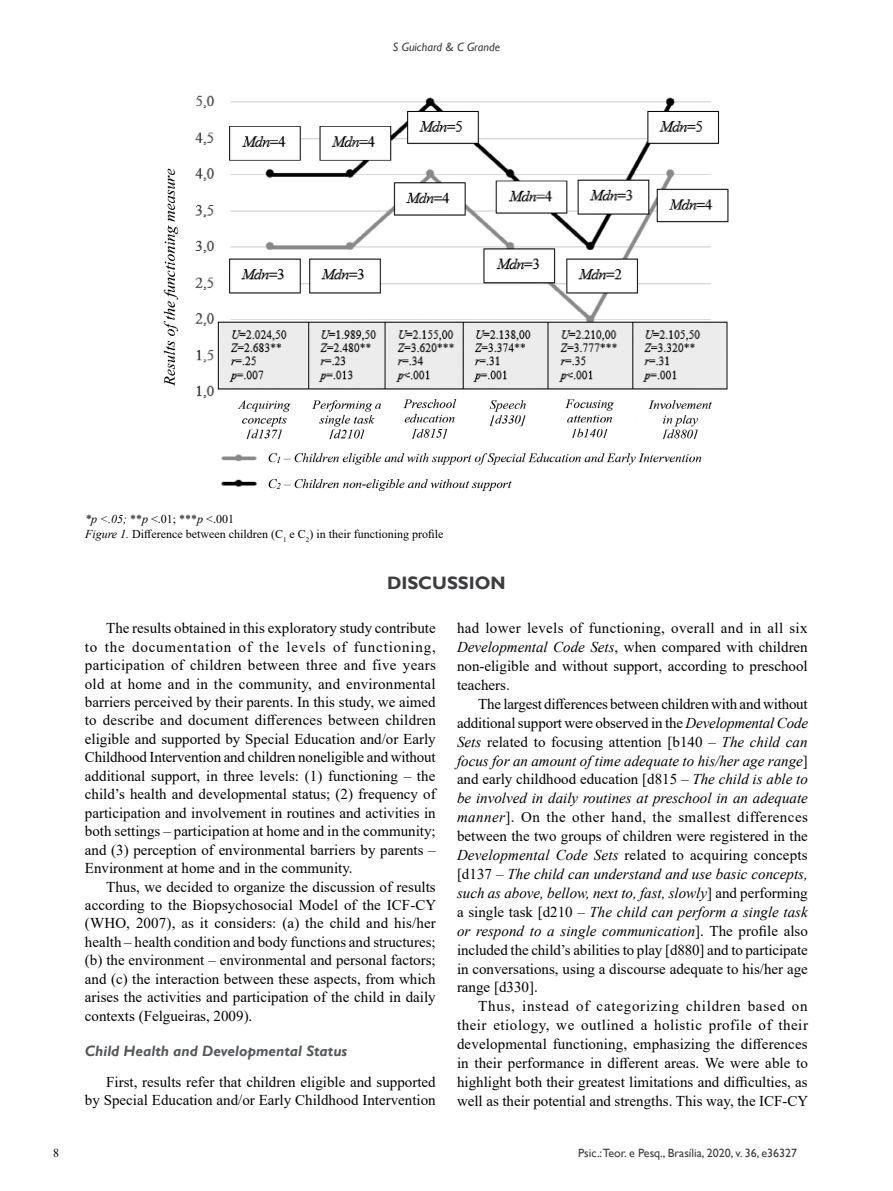
<style>
.page{position:relative;width:893px;height:1191px;background:#fff}
.page>*{position:absolute;margin:0;border:0;box-sizing:border-box;transform-origin:0 0}
.t1{font:700 18px "Gill Sans";color:#3d3d3f}
.t2{font:15px/18.9px "Times New Roman";color:#000;text-align:justify}
.t3{font:italic 700 15px "Gill Sans";color:#57585a}
.t4{font:12px/15px "Times New Roman";color:#000}
.t5{font:12px "Gill Sans";color:#3d3d3f}
.t6{font:italic 12px "Gill Sans";color:#3d3d3f}
.s1{font-style:italic}
</style>
<div class="page">
<img style="left:163px;top:95px;width:566px;height:396px">
<p class="t6" style="left:393px;top:40px;width:109px">S Guichard &amp; C Grande</p>
<p class="t4" style="left:85px;top:511px;width:360px"><span class="s1">*p &lt;.05;</span> **<span class="s1">p</span> &lt;.01; ***<span class="s1">p</span> &lt;.001<br><span class="s1">Figure 1.</span> Difference between children (C<sub>1</sub> e C<sub>2</sub>) in their functioning profile</p>
<p class="t1" style="left:387px;top:572px;width:120px">DISCUSSION</p>
<p class="t2" style="left:85px;top:618px;width:352px;line-height:18.5px;text-indent:21px">The results obtained in this exploratory study contribute to the documentation of the levels of functioning, participation of children between three and five years old at home and in the community, and environmental barriers perceived by their parents. In this study, we aimed to describe and document differences between children eligible and supported by Special Education and/or Early Childhood Intervention and children noneligible and without additional support, in three levels: (1) functioning – the child’s health and developmental status; (2) frequency of participation and involvement in routines and activities in both settings – participation at home and in the community; and (3) perception of environmental barriers by parents – Environment at home and in the community.</p>
<p class="t2" style="left:85px;top:877px;width:353px;line-height:18.5px;text-indent:21px">Thus, we decided to organize the discussion of results according to the Biopsychosocial Model of the ICF-CY (WHO, 2007), as it considers: (a) the child and his/her health – health condition and body functions and structures; (b) the environment – environmental and personal factors; and (c) the interaction between these aspects, from which arises the activities and participation of the child in daily contexts (Felgueiras, 2009).</p>
<p class="t3" style="left:85px;top:1042px;width:264px">Child Health and Developmental Status</p>
<p class="t2" style="left:85px;top:1072px;width:352px;line-height:18.5px;text-align:right">First, results refer that children eligible and supported<br>by Special Education and/or Early Childhood Intervention</p>
<p class="t2" style="left:457px;top:618px;width:352px">had lower levels of functioning, overall and in all six <span class="s1">Developmental Code Sets</span>, when compared with children non-eligible and without support, according to preschool teachers.</p>
<p class="t2" style="left:457px;top:694px;width:352px;text-indent:21px">The largest differences between children with and without additional support were observed in the <span class="s1">Developmental Code Sets</span> related to focusing attention [b140 – <span class="s1">The child can focus for an amount of time adequate to his/her age range</span>] and early childhood education [d815 – <span class="s1">The child is able to be involved in daily routines at preschool in an adequate manner</span>]. On the other hand, the smallest differences between the two groups of children were registered in the <span class="s1">Developmental Code Sets</span> related to acquiring concepts [d137 – <span class="s1">The child can understand and use basic concepts, such as above, bellow, next to, fast, slowly</span>] and performing a single task [d210 – <span class="s1">The child can perform a single task or respond to a single communication</span>]. The profile also included the child’s abilities to play [d880] and to participate in conversations, using a discourse adequate to his/her age range [d330].</p>
<p class="t2" style="left:457px;top:996px;width:353px;text-indent:21px">Thus, instead of categorizing children based on their etiology, we outlined a holistic profile of their developmental functioning, emphasizing the differences in their performance in different areas. We were able to highlight both their greatest limitations and difficulties, as well as their potential and strengths. This way, the ICF-CY</p>
<p class="t4" style="left:53px;top:1145px;width:7px">8</p>
<p class="t5" style="left:578px;top:1146px;width:221px">Psic.:Teor. e Pesq., Brasília, 2020, v. 36, e36327</p>
</div>
